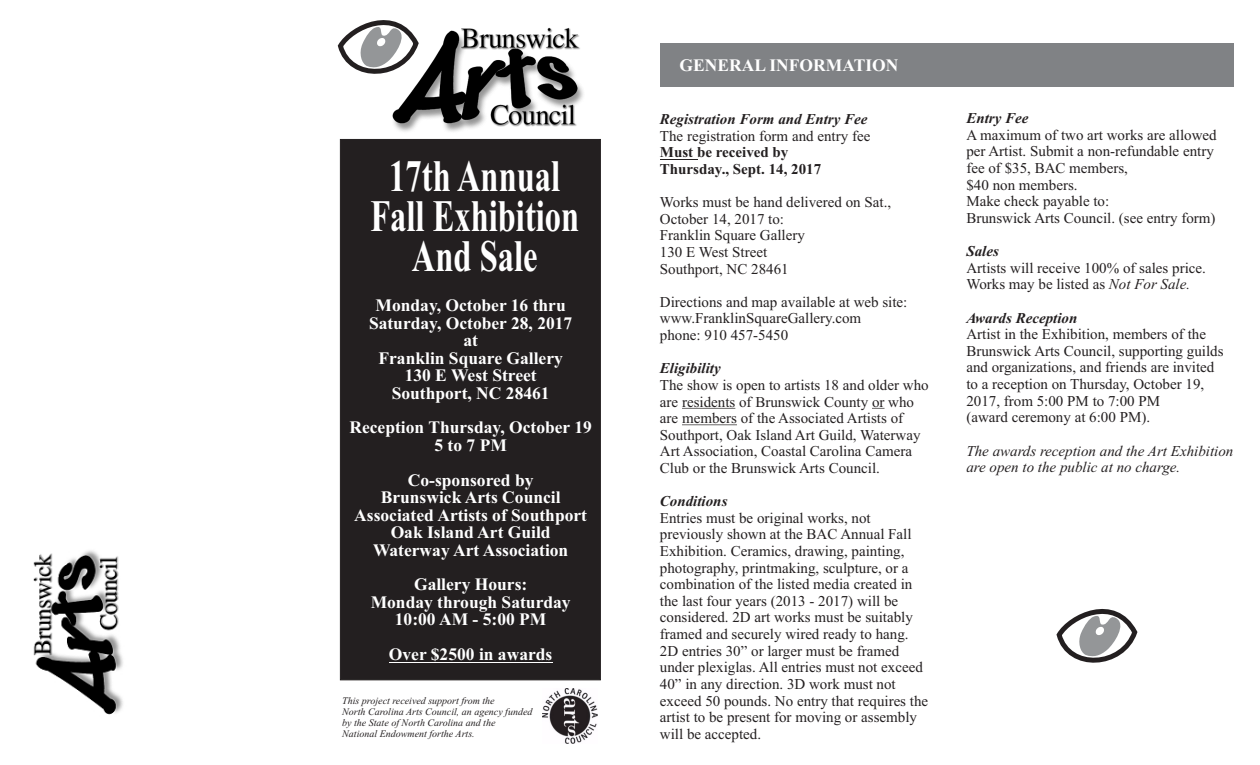
<style>
.page{position:relative;width:1260px;height:765px;background:#fff}
.page>*{position:absolute;margin:0;border:0;box-sizing:border-box;transform-origin:0 0}
.t1{font:700 45px/39.9px "Times New Roman";color:#fff;text-align:center;scale:.72 1}
.t2{font:700 17.5px/17.5px "Times New Roman";color:#fff;text-align:center}
.t3{font:15px/16.6px "Times New Roman";color:#231f20}
.t4{font:italic 700 15px "Times New Roman";color:#231f20}
.t5{font:italic 15px/16.6px "Times New Roman";color:#231f20}
.t6{font:700 15px/16.6px "Times New Roman";color:#231f20}
.t7{font:italic 10px/11.1px "Times New Roman";color:#231f20}
.s1{font-style:italic}
</style>
<div class="page">
<img style="left:33px;top:550px;width:90px;height:165px">
<img style="left:378px;top:27px;width:222px;height:112px">
<div style="left:340px;top:139px;width:261px;height:541px;background:#231f20"></div>
<img style="left:543px;top:688px;width:55px;height:55px">
<svg style="left:337px;top:20px;width:84px;height:62px"></svg>
<div style="left:660px;top:44px;width:573px;height:43px;background:#808285"></div>
<svg style="left:1056px;top:609px;width:82px;height:54px"></svg>
<hr style="left:389px;top:662px;width:163px;height:1px;background:#fff">
<hr style="left:660px;top:159px;width:37px;height:1px;background:#231f20">
<hr style="left:682px;top:408px;width:53px;height:1px;background:#231f20">
<svg style="left:872px;top:408px;width:13px;height:1px"></svg>
<hr style="left:682px;top:425px;width:55px;height:1px;background:#231f20">
<h1 class="t1" style="left:370px;top:161px;width:292px">17th Annual<br>Fall Exhibition<br>And Sale</h1>
<p class="t2" style="left:369px;top:299px;width:205px">Monday, October 16 thru<br>Saturday, October 28, 2017 at<br>Franklin Square Gallery<br>130 E West Street<br>Southport, NC 28461</p>
<p class="t2" style="left:349px;top:421px;width:244px">Reception Thursday, October 19<br>5 to 7 PM</p>
<p class="t2" style="left:354px;top:473px;width:234px">Co-sponsored by<br>Brunswick Arts Council<br>Associated Artists of Southport<br>Oak Island Art Guild<br>Waterway Art Association</p>
<p class="t2" style="left:371px;top:578px;width:201px">Gallery Hours:<br>Monday through Saturday<br>10:00 AM - 5:00 PM</p>
<p class="t2" style="left:389px;top:647px;width:165px">Over $2500 in awards</p>
<p class="t7" style="left:342px;top:696px;width:192px">This project received support from the<br>North Carolina Arts Council, an agency funded by the State of North Carolina and the National Endowment forthe Arts.</p>
<p class="t2" style="left:680px;top:59px;width:220px">GENERAL INFORMATION</p>
<p class="t4" style="left:660px;top:114px;width:209px">Registration Form and Entry Fee</p>
<p class="t3" style="left:660px;top:129px;width:212px">The registration form and entry fee</p>
<p class="t6" style="left:660px;top:146px;width:163px">Must be received by<br>Thursday., Sept. 14, 2017</p>
<p class="t3" style="left:660px;top:195px;width:233px">Works must be hand delivered on Sat.,<br>October 14, 2017 to:<br>Franklin Square Gallery<br>130 E West Street<br>Southport, NC 28461</p>
<p class="t3" style="left:660px;top:295px;width:249px">Directions and map available at web site: www.FranklinSquareGallery.com<br>phone: 910 457-5450</p>
<p class="t4" style="left:660px;top:363px;width:62px">Eligibility</p>
<p class="t3" style="left:660px;top:378px;width:270px">The show is open to artists 18 and older who are residents of Brunswick County or who are members of the Associated Artists of Southport, Oak Island Art Guild, Waterway Art Association, Coastal Carolina Camera Club or the Brunswick Arts Council.</p>
<p class="t4" style="left:660px;top:496px;width:69px">Conditions</p>
<p class="t3" style="left:660px;top:511px;width:270px">Entries must be original works, not previously shown at the BAC Annual Fall Exhibition. Ceramics, drawing, painting, photography, printmaking, sculpture, or a combination of the listed media created in the last four years (2013 - 2017) will be considered. 2D art works must be suitably framed and securely wired ready to hang.<br>2D entries 30” or larger must be framed under plexiglas. All entries must not exceed 40” in any direction. 3D work must not exceed 50 pounds. No entry that requires the artist to be present for moving or assembly will be accepted.</p>
<p class="t4" style="left:966px;top:113px;width:64px">Entry Fee</p>
<p class="t3" style="left:966px;top:128px;width:252px">A maximum of two art works are allowed per Artist. Submit a non-refundable entry fee of $35, BAC members,<br>$40 non members.<br>Make check payable to:<br>Brunswick Arts Council. (see entry form)</p>
<p class="t4" style="left:966px;top:246px;width:34px">Sales</p>
<p class="t3" style="left:966px;top:261px;width:241px">Artists will receive 100% of sales price.<br>Works may be listed as <span class="s1">Not For Sale.</span></p>
<p class="t4" style="left:966px;top:312px;width:112px">Awards Reception</p>
<p class="t3" style="left:966px;top:327px;width:259px">Artist in the Exhibition, members of the Brunswick Arts Council, supporting guilds and organizations, and friends are invited to a reception on Thursday, October 19, 2017, from 5:00 PM to 7:00 PM<br>(award ceremony at 6:00 PM).</p>
<p class="t5" style="left:966px;top:444px;width:268px">The awards reception and the Art Exhibition are open to the public at no charge.</p>
</div>
